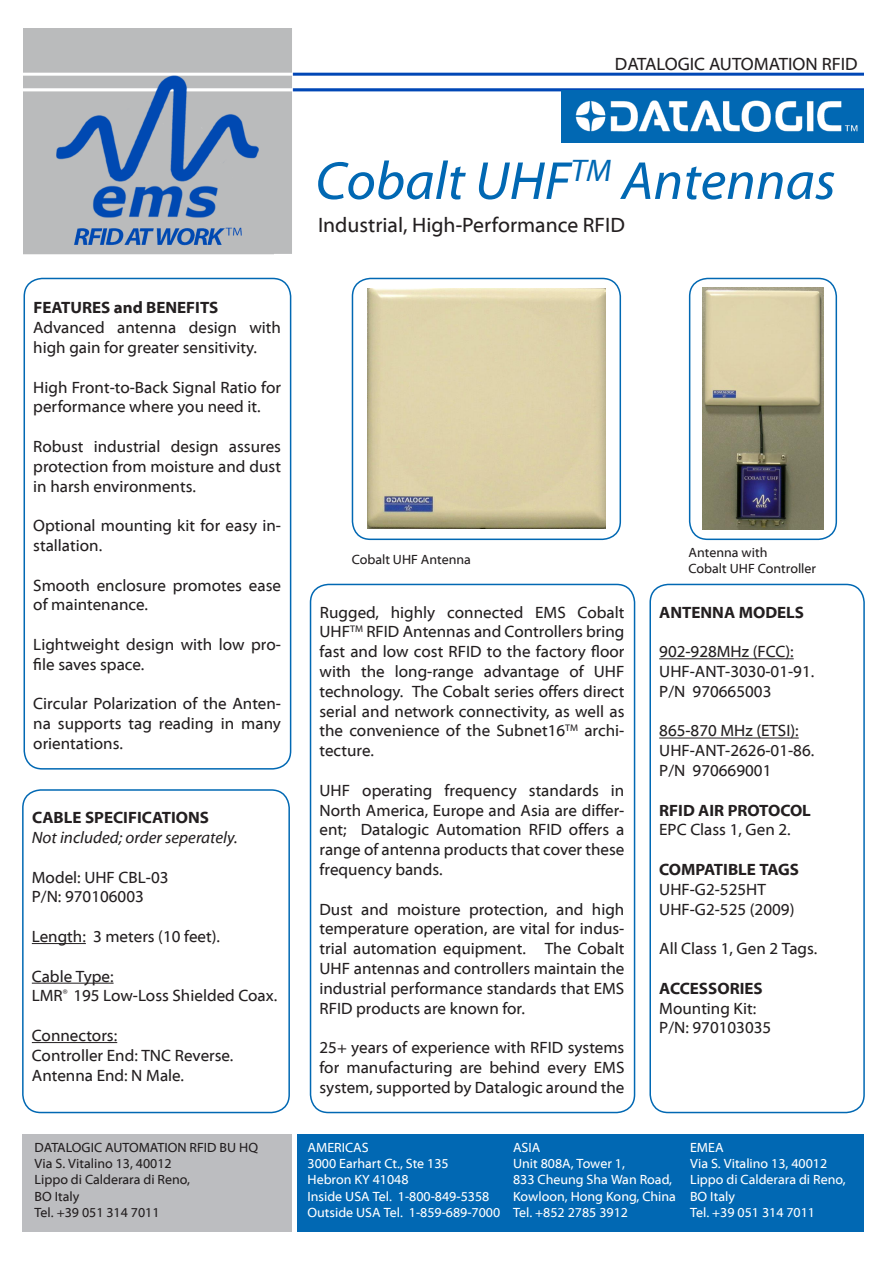
<style>
.page{position:relative;width:893px;height:1263px;background:#fff}
.page>*{position:absolute;margin:0;border:0;box-sizing:border-box;transform-origin:0 0}
.t1{font:italic 54px "Myriad Web Pro";color:#0168b3}
.t2{font:21px "Myriad Web Pro";color:#231f20}
.t3{font:700 21px "Myriad Web Pro";color:#fff}
.t4{font:18px "Myriad Web Pro";color:#231f20}
.t5{font:16.5px/19.8px "Myriad Web Pro";color:#231f20}
.t6{font:700 16.5px "Myriad Web Pro";color:#231f20}
.t7{font:italic 16.5px "Myriad Web Pro";color:#231f20}
.t8{font:13.5px "Myriad Web Pro";color:#fff}
.t9{font:13.5px "Myriad Web Pro";color:#231f20}
</style>
<div class="page">
<img style="left:24px;top:28px;width:840px;height:1086px">
<div style="left:561px;top:91px;width:304px;height:52px;background:#0168b3"></div>
<div style="left:315px;top:158px;width:558px;height:62px;background:#fff"></div>
<div style="left:297px;top:1134px;width:567px;height:98px;background:#0168b3"></div>
<div style="left:22px;top:1134px;width:270px;height:98px;background:#bcbdc0"></div>
<img style="left:575px;top:100px;width:283px;height:32px">
<div style="left:864px;top:0;width:29px;height:1263px;background:#fff"></div>
<div style="left:24px;top:278px;width:267px;height:492px;border:2px solid #0168b3;border-radius:18px"></div>
<hr style="left:659px;top:658px;width:135px;height:1px;background:#231f20">
<hr style="left:659px;top:738px;width:140px;height:1px;background:#231f20">
<div style="left:649px;top:584px;width:216px;height:529px;border:2px solid #0168b3;border-radius:18px"></div>
<div style="left:310px;top:584px;width:325px;height:529px;border:2px solid #0168b3;border-radius:18px"></div>
<hr style="left:32px;top:943px;width:54px;height:1px;background:#231f20">
<hr style="left:32px;top:983px;width:82px;height:1px;background:#231f20">
<hr style="left:32px;top:1042px;width:85px;height:1px;background:#231f20">
<div style="left:22px;top:789px;width:268px;height:324px;border:2px solid #0168b3;border-radius:18px"></div>
<img style="left:367px;top:289px;width:238px;height:240px">
<div style="left:352px;top:278px;width:269px;height:262px;border:2px solid #0168b3;border-radius:18px"></div>
<img style="left:702px;top:288px;width:122px;height:242px">
<div style="left:689px;top:278px;width:148px;height:262px;border:2px solid #0168b3;border-radius:18px"></div>
<p class="t4" style="left:615px;top:54px;width:244px">DATALOGIC AUTOMATION RFID</p>
<p class="t6" style="left:34px;top:299px;width:186px">FEATURES and BENEFITS</p>
<p class="t5" style="left:33px;top:318px;width:249px">Advanced antenna design with high gain for greater sensitivity.</p>
<p class="t5" style="left:33px;top:378px;width:249px">High Front-to-Back Signal Ratio for performance where you need it.</p>
<p class="t5" style="left:33px;top:437px;width:249px;text-align:justify">Robust industrial design assures protection from moisture and dust in harsh environments.</p>
<p class="t5" style="left:33px;top:516px;width:249px">Optional mounting kit for easy in&shy;stallation.</p>
<p class="t5" style="left:33px;top:576px;width:249px">Smooth enclosure promotes ease of maintenance.</p>
<p class="t5" style="left:33px;top:635px;width:249px">Lightweight design with low pro&shy;file saves space.</p>
<p class="t5" style="left:33px;top:694px;width:249px;text-align:justify">Circular Polarization of the Anten&shy;na supports tag reading in many orientations.</p>
<p class="t6" style="left:32px;top:808px;width:179px">CABLE SPECIFICATIONS</p>
<p class="t7" style="left:32px;top:828px;width:207px">Not included; order seperately.</p>
<p class="t5" style="left:32px;top:867px;width:138px">Model: UHF CBL-03</p>
<p class="t5" style="left:32px;top:887px;width:114px">P/N: 970106003</p>
<p class="t5" style="left:32px;top:927px;width:190px">Length: 3 meters (10 feet).</p>
<p class="t5" style="left:32px;top:966px;width:83px">Cable Type:</p>
<p class="t5" style="left:32px;top:986px;width:247px">LMR<sup>®</sup> 195 Low-Loss Shielded Coax.</p>
<p class="t5" style="left:32px;top:1026px;width:87px">Connectors:</p>
<p class="t5" style="left:32px;top:1046px;width:203px">Controller End: TNC Reverse.</p>
<p class="t5" style="left:32px;top:1065px;width:154px">Antenna End: N Male.</p>
<p class="t9" style="left:34px;top:1140px;width:225px">DATALOGIC AUTOMATION RFID BU HQ</p>
<p class="t9" style="left:34px;top:1156px;width:139px">Via S. Vitalino 13, 40012</p>
<p class="t9" style="left:34px;top:1172px;width:157px">Lippo di Calderara di Reno,</p>
<p class="t9" style="left:34px;top:1189px;width:47px">BO Italy</p>
<p class="t9" style="left:34px;top:1205px;width:127px">Tel. +39 051 314 7011</p>
<p class="t1" style="left:315px;top:152px;width:522px">Cobalt UHF<sup>TM</sup> Antennas</p>
<p class="t2" style="left:318px;top:213px;width:308px">Industrial, High-Performance RFID</p>
<p class="t9" style="left:352px;top:552px;width:121px">Cobalt UHF Antenna</p>
<p class="t5" style="left:320px;top:602px;width:306px;text-align:justify">Rugged, highly connected EMS Cobalt UHF<sup>TM</sup> RFID Antennas and Controllers bring fast and low cost RFID to the factory floor with the long-range advantage of UHF technology. The Cobalt series offers direct serial and network connectivity, as well as the convenience of the Subnet16<sup>TM</sup> archi&shy;tecture.</p>
<p class="t5" style="left:320px;top:781px;width:306px;text-align:justify">UHF operating frequency standards in North America, Europe and Asia are differ&shy;ent; Datalogic Automation RFID offers a range of antenna products that cover these frequency bands.</p>
<p class="t5" style="left:320px;top:899px;width:306px;text-align:justify">Dust and moisture protection, and high temperature operation, are vital for indus&shy;trial automation equipment. The Cobalt UHF antennas and controllers maintain the industrial performance standards that EMS RFID products are known for.</p>
<p class="t5" style="left:320px;top:1038px;width:306px;text-align:justify">25+ years of experience with RFID systems for manufacturing are behind every EMS system, supported by Datalogic around the</p>
<p class="t9" style="left:688px;top:545px;width:80px">Antenna with</p>
<p class="t9" style="left:688px;top:561px;width:129px">Cobalt UHF Controller</p>
<p class="t6" style="left:659px;top:603px;width:146px">ANTENNA MODELS</p>
<p class="t5" style="left:659px;top:642px;width:136px">902-928MHz (FCC):</p>
<p class="t5" style="left:659px;top:662px;width:157px">UHF-ANT-3030-01-91.</p>
<p class="t5" style="left:659px;top:682px;width:114px">P/N 970665003</p>
<p class="t5" style="left:659px;top:721px;width:141px">865-870 MHz (ETSI):</p>
<p class="t5" style="left:659px;top:741px;width:157px">UHF-ANT-2626-01-86.<br>P/N 970669001</p>
<p class="t6" style="left:659px;top:801px;width:153px">RFID AIR PROTOCOL</p>
<p class="t5" style="left:659px;top:820px;width:133px">EPC Class 1, Gen 2.</p>
<p class="t6" style="left:659px;top:860px;width:141px">COMPATIBLE TAGS</p>
<p class="t5" style="left:659px;top:880px;width:108px">UHF-G2-525HT</p>
<p class="t5" style="left:659px;top:899px;width:137px">UHF-G2-525 (2009)</p>
<p class="t5" style="left:659px;top:939px;width:160px">All Class 1, Gen 2 Tags.</p>
<p class="t6" style="left:659px;top:979px;width:105px">ACCESSORIES</p>
<p class="t5" style="left:659px;top:998px;width:98px">Mounting Kit:</p>
<p class="t5" style="left:659px;top:1018px;width:114px">P/N: 970103035</p>
<p class="t8" style="left:308px;top:1140px;width:63px">AMERICAS</p>
<p class="t8" style="left:308px;top:1156px;width:143px">3000 Earhart Ct., Ste 135</p>
<p class="t8" style="left:308px;top:1172px;width:103px">Hebron KY 41048</p>
<p class="t8" style="left:308px;top:1189px;width:183px">Inside USA Tel. 1-800-849-5358</p>
<p class="t8" style="left:308px;top:1205px;width:194px">Outside USA Tel. 1-859-689-7000</p>
<p class="t8" style="left:513px;top:1140px;width:29px">ASIA</p>
<p class="t8" style="left:513px;top:1156px;width:113px">Unit 808A, Tower 1,</p>
<p class="t8" style="left:513px;top:1172px;width:161px">833 Cheung Sha Wan Road,</p>
<p class="t8" style="left:513px;top:1189px;width:164px">Kowloon, Hong Kong, China</p>
<p class="t8" style="left:513px;top:1205px;width:116px">Tel. +852 2785 3912</p>
<p class="t3" style="left:334px;top:1153px;width:295px">ESCORT MEMORY SYSTEMS BY</p>
<p class="t8" style="left:690px;top:1140px;width:35px">EMEA</p>
<p class="t8" style="left:690px;top:1156px;width:139px">Via S. Vitalino 13, 40012</p>
<p class="t8" style="left:690px;top:1172px;width:157px">Lippo di Calderara di Reno,</p>
<p class="t8" style="left:690px;top:1189px;width:47px">BO Italy</p>
<p class="t8" style="left:690px;top:1205px;width:127px">Tel. +39 051 314 7011</p>
</div>
